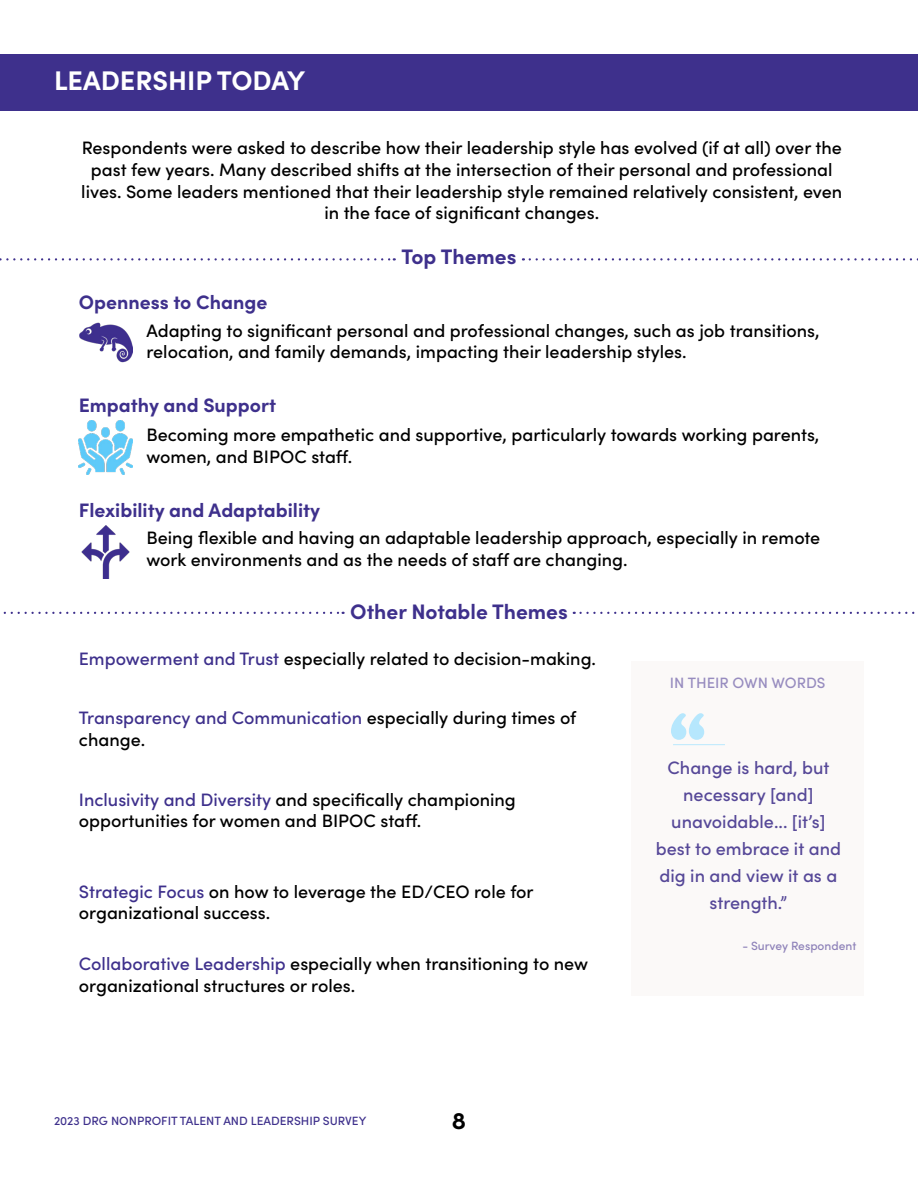
<style>
.page{position:relative;width:918px;height:1188px;background:#fff}
.page>*{position:absolute;margin:0;border:0;box-sizing:border-box;transform-origin:0 0}
.t1{font:900 69.15px "Cooper";color:#b6e7fd}
.t2{font:700 27px "Sofia Pro";color:#fff}
.t3{font:700 24px "Sofia Pro";color:#000}
.t4{font:700 21px "Sofia Pro";color:#3e308c}
.t5{font:700 19.5px "Sofia Pro";color:#3e308c}
.t6{font:500 18px/21.6px "Sofia Pro";color:#000}
.t7{font:500 18px/27px "Sofia Pro";color:#564898;text-align:center}
.t8{font:500 15px "Sofia Pro";color:#978cbf}
.t9{font:500 12px "Sofia Pro";color:#3e308c}
.t10{font:500 12px "Sofia Pro";color:#8e82b9}
.s1{color:#3e308c}
</style>
<div class="page">
<div style="left:0;top:54px;width:918px;height:56px;background:#3e308c"></div>
<img style="left:81px;top:525px;width:49px;height:54px">
<img style="left:79px;top:322px;width:54px;height:41px">
<img style="left:79px;top:421px;width:53px;height:53px">
<svg style="left:0;top:258px;width:395px;height:3px"></svg>
<svg style="left:530px;top:258px;width:388px;height:3px"></svg>
<svg style="left:3px;top:612px;width:341px;height:2px"></svg>
<svg style="left:581px;top:612px;width:334px;height:2px"></svg>
<div style="left:631px;top:661px;width:233px;height:335px;background:#fbf9f8"></div>
<hr style="left:673px;top:744px;width:52px;height:1px;background:#c2ebfd">
<h2 class="t2" style="left:54px;top:60px;width:253px">LEADERSHIP TODAY</h2>
<p class="t6" style="left:81px;top:136px;width:763px;text-align:center">Respondents were asked to describe how their leadership style has evolved (if at all) over the past few years. Many described shifts at the intersection of their personal and professional lives. Some leaders mentioned that their leadership style remained relatively consistent, even in the face of significant changes.</p>
<p class="t4" style="left:402px;top:241px;width:116px">Top Themes</p>
<p class="t5" style="left:79px;top:287px;width:190px">Openness to Change</p>
<p class="t6" style="left:146px;top:319px;width:675px">Adapting to significant personal and professional changes, such as job transitions, relocation, and family demands, impacting their leadership styles.</p>
<p class="t5" style="left:79px;top:390px;width:199px">Empathy and Support</p>
<p class="t6" style="left:146px;top:423px;width:675px">Becoming more empathetic and supportive, particularly towards working parents, women, and BIPOC staff.</p>
<p class="t5" style="left:79px;top:495px;width:243px">Flexibility and Adaptability</p>
<p class="t6" style="left:146px;top:526px;width:676px">Being flexible and having an adaptable leadership approach, especially in remote work environments and as the needs of staff are changing.</p>
<p class="t4" style="left:350px;top:596px;width:219px">Other Notable Themes</p>
<p class="t6" style="left:79px;top:647px;width:519px"><span class="s1">Empowerment and Trust</span> especially related to decision-making.</p>
<p class="t6" style="left:79px;top:706px;width:499px"><span class="s1">Transparency and Communication</span> especially during times of change.</p>
<p class="t6" style="left:79px;top:788px;width:438px"><span class="s1">Inclusivity and Diversity</span> and specifically championing opportunities for women and BIPOC staff.</p>
<p class="t6" style="left:79px;top:879px;width:456px"><span class="s1">Strategic Focus</span> on how to leverage the ED/CEO role for organizational success.</p>
<p class="t6" style="left:79px;top:952px;width:511px"><span class="s1">Collaborative Leadership</span> especially when transitioning to new organizational structures or roles.</p>
<p class="t9" style="left:54px;top:1112px;width:314px">2023 DRG NONPROFIT TALENT AND LEADERSHIP SURVEY</p>
<h3 class="t3" style="left:452px;top:1102px;width:16px">8</h3>
<p class="t8" style="left:670px;top:672px;width:157px">IN THEIR OWN WORDS</p>
<h1 class="t1" style="left:668px;top:697px;width:40px">“</h1>
<p class="t7" style="left:668px;top:753px;width:163px">Change is hard, but</p>
<p class="t7" style="left:656px;top:780px;width:187px">necessary [and] unavoidable... [it’s] best to embrace it and dig in and view it as a strength.”</p>
<p class="t10" style="left:742px;top:937px;width:115px">- Survey Respondent</p>
</div>
